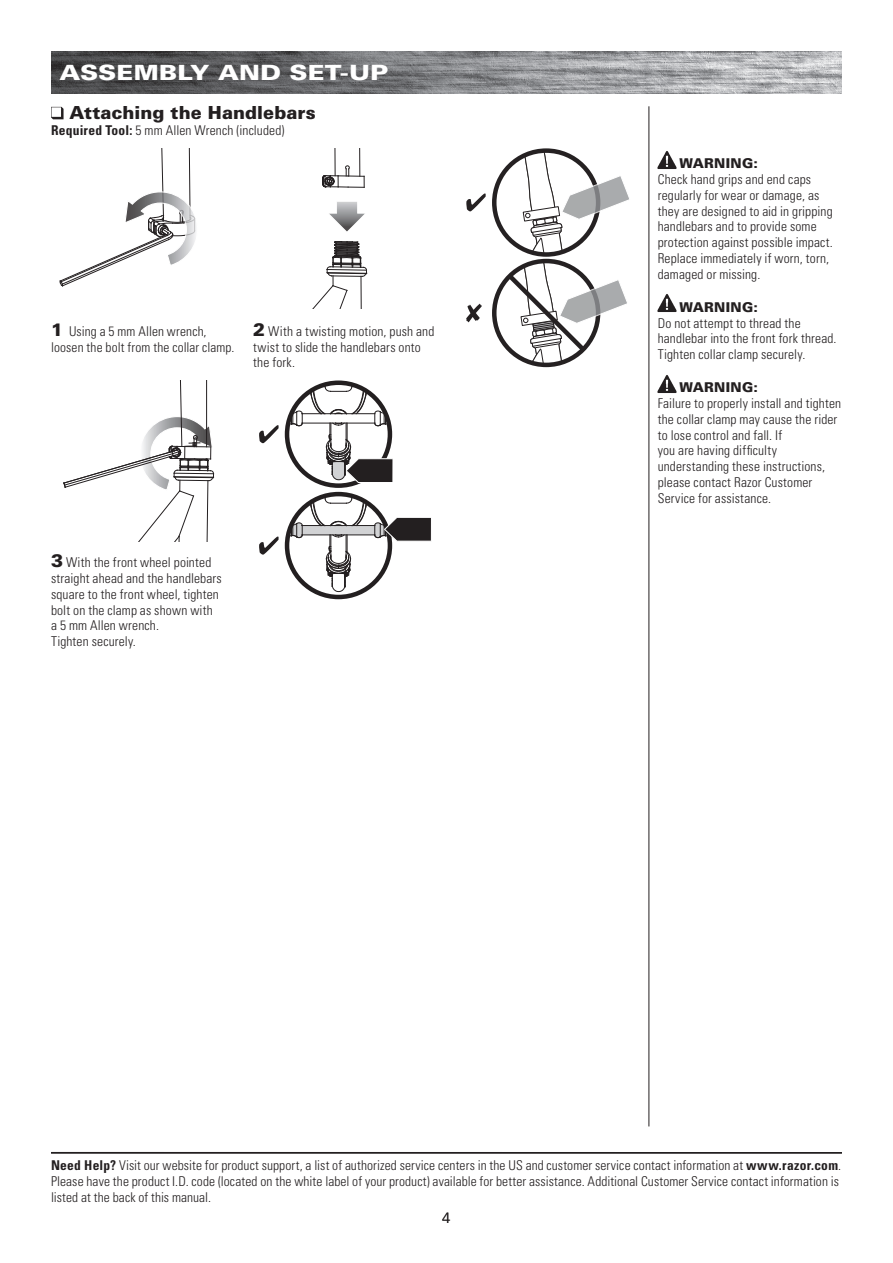
<style>
.page{position:relative;width:893px;height:1263px;background:#fff}
.page>*{position:absolute;margin:0;border:0;box-sizing:border-box;transform-origin:0 0}
.CONTENT_-_MAIN_HEAD{font:900 21px "Univers LT Std";letter-spacing:.005em;color:#fff;scale:1.2 1}
.CONTENT_-_CHECK_BOX{font:900 18px "Univers LT Std";letter-spacing:.005em;color:#231f20}
.MASTER_PAGE_-_PAGE_N{font:300 15px "Univers LT Std";color:#231f20}
.CONTENT_-_STANDARD{font:300 condensed 13.5px/15.8px "Univers LT Std";letter-spacing:.01em;color:#231f20}
.MASTER_PAGE_-_NEED_H{font:300 condensed 13.5px/15.8px "Univers LT Std";letter-spacing:.01em;color:#231f20}
.s1{font-weight:700}
.s2{font-weight:900;font-stretch:normal;font-size:18px}
.s3{font-weight:900;font-stretch:normal}
</style>
<div class="page">
<svg style="left:312px;top:241px;width:56px;height:68px"></svg>
<svg style="left:322px;top:148px;width:43px;height:40px"></svg>
<svg style="left:329px;top:202px;width:36px;height:30px"></svg>
<svg style="left:466px;top:194px;width:20px;height:17px"></svg>
<svg style="left:494px;top:151px;width:135px;height:103px"></svg>
<svg style="left:466px;top:304px;width:16px;height:18px"></svg>
<svg style="left:494px;top:261px;width:133px;height:104px"></svg>
<svg style="left:64px;top:381px;width:150px;height:160px"></svg>
<svg style="left:60px;top:148px;width:136px;height:138px"></svg>
<div style="left:285px;top:380px;width:107px;height:108px;border:4px solid #231f20;border-radius:50%"></div>
<div style="left:285px;top:492px;width:107px;height:107px;border:4px solid #231f20;border-radius:50%"></div>
<svg style="left:287px;top:494px;width:144px;height:98px"></svg>
<svg style="left:259px;top:425px;width:20px;height:18px"></svg>
<svg style="left:259px;top:537px;width:20px;height:18px"></svg>
<svg style="left:287px;top:383px;width:106px;height:100px"></svg>
<img style="left:51px;top:51px;width:791px;height:43px">
<hr style="left:51px;top:1152px;width:791px;height:1px;background:#231f20">
<hr style="left:649px;top:106px;width:1px;height:1020px;background:#231f20">
<img style="left:658px;top:151px;width:19px;height:18px">
<img style="left:658px;top:375px;width:19px;height:18px">
<img style="left:658px;top:294px;width:19px;height:18px">
<svg style="left:51px;top:107px;width:13px;height:12px"></svg>
<p class="CONTENT_-_MAIN_HEAD" style="left:60px;top:59px;width:275px">ASSEMBLY AND SET-UP</p>
<p class="CONTENT_-_MAIN_HEAD" style="left:60px;top:59px;width:119px">HEADLINE</p>
<p class="CONTENT_-_CHECK_BOX" style="left:70px;top:102px;width:248px">Attaching the Handlebars</p>
<p class="CONTENT_-_STANDARD" style="left:51px;top:122px;width:235px"><span class="s1">Required Tool:</span> 5 mm Allen Wrench (included)</p>
<p class="CONTENT_-_STANDARD" style="left:51px;top:323px;width:185px"><span class="s2">1</span> Using a 5 mm Allen wrench, loosen the bolt from the collar clamp.</p>
<p class="CONTENT_-_STANDARD" style="left:253px;top:323px;width:183px"><span class="s2">2</span> With a twisting motion, push and twist to slide the handlebars onto the fork.</p>
<p class="CONTENT_-_STANDARD" style="left:51px;top:555px;width:172px"><span class="s2">3</span> With the front wheel pointed straight ahead and the handlebars square to the front wheel, tighten bolt on the clamp as shown with a 5 mm Allen wrench.<br>Tighten securely.</p>
<p class="CONTENT_-_STANDARD" style="left:658px;top:156px;width:177px;text-indent:22px"><span class="s3">WARNING:<br></span>Check hand grips and end caps regularly for wear or damage, as they are designed to aid in gripping handlebars and to provide some protection against possible impact.<br>Replace immediately if worn, torn, damaged or missing.</p>
<p class="CONTENT_-_STANDARD" style="left:658px;top:299px;width:180px;text-indent:22px"><span class="s3">WARNING:<br></span>Do not attempt to thread the handlebar into the front fork thread.<br>Tighten collar clamp securely.</p>
<p class="CONTENT_-_STANDARD" style="left:658px;top:380px;width:185px;text-indent:22px"><span class="s3">WARNING:<br></span>Failure to properly install and tighten the collar clamp may cause the rider to lose control and fall. If<br>you are having difficulty understanding these instructions, please contact Razor Customer<br>Service for assistance.</p>
<p class="MASTER_PAGE_-_NEED_H" style="left:51px;top:1158px;width:792px"><span class="s1">Need Help?</span> Visit our website for product support, a list of authorized service centers in the US and customer service contact information at <span class="s1">www.razor.com</span>.<br>Please have the product I.D. code (located on the white label of your product) available for better assistance. Additional Customer Service contact information is listed at the back of this manual.</p>
<p class="MASTER_PAGE_-_PAGE_N" style="left:442px;top:1208px;width:10px">4</p>
</div>
